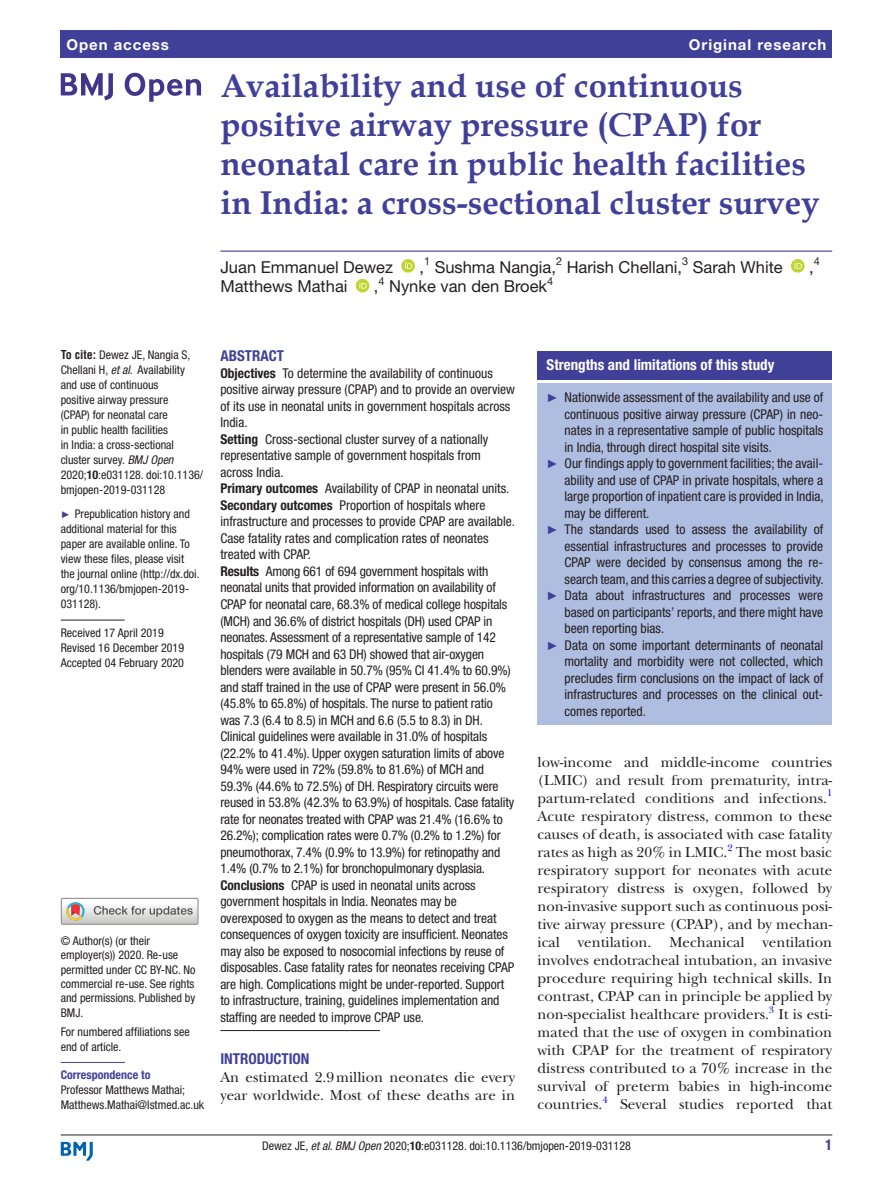
<style>
.page{position:relative;width:893px;height:1191px;background:#fff}
.page>*{position:absolute;margin:0;border:0;box-sizing:border-box;transform-origin:0 0}
.t1{font:700 33px/39px "Book Antiqua";color:#414099}
.t2{font:16.5px "Helvetica Neue LT Std";color:#231f20}
.t3{font:15px/18px "New Baskerville";color:#231f20;text-align:justify}
.t4{font:700 condensed 15px "Helvetica Neue LT Std";color:#fff}
.t5{font:700 15px "Helvetica Neue LT Std";letter-spacing:.065em;color:#fff}
.t6{font:700 condensed 15px "Helvetica Neue LT Std";color:#414099}
.t7{font:condensed 13.5px/16.5px "Helvetica Neue LT Std";color:#231f20}
.t8{font:condensed 12px/15px "Helvetica Neue LT Std";color:#231f20}
.t9{font:700 condensed 12px "Helvetica Neue LT Std";color:#414099}
.t10{font:10.95px "Helvetica Neue LT Std";color:#231f20}
.t11{font:9.9px "New Baskerville";color:#00f}
.s1{font-family:"Helvetica LT Std";font-weight:700}
.s2{font-style:italic}
.s3{font-weight:700}
.s4{font-family:"Arial";font-stretch:normal;font-size:9.75px;color:#414099}
.s5{font-family:"Arial";font-stretch:normal;font-size:12px;color:#414099}
</style>
<div class="page">
<hr style="left:61px;top:1134px;width:771px;height:1px;background:#231f20">
<svg style="left:61px;top:1141px;width:32px;height:19px"></svg>
<div style="left:61px;top:31px;width:771px;height:27px;background:#414099"></div>
<hr style="left:220px;top:250px;width:612px;height:2px;background:#414099">
<svg style="left:401px;top:259px;width:14px;height:14px"></svg>
<svg style="left:791px;top:259px;width:13px;height:14px"></svg>
<svg style="left:356px;top:279px;width:13px;height:13px"></svg>
<hr style="left:61px;top:619px;width:64px;height:1px;background:#231f20">
<hr style="left:61px;top:1062px;width:64px;height:1px;background:#414099">
<svg style="left:61px;top:73px;width:52px;height:27px"></svg>
<svg style="left:125px;top:73px;width:76px;height:29px"></svg>
<div style="left:61px;top:897px;width:138px;height:27px;border:1px solid #969090"></div>
<svg style="left:61px;top:898px;width:137px;height:26px"></svg>
<hr style="left:220px;top:1030px;width:160px;height:1px;background:#231f20">
<div style="left:538px;top:351px;width:294px;height:28px;background:#414099"></div>
<div style="left:538px;top:383px;width:294px;height:342px;background:#afbde1"></div>
<p class="t5" style="left:66px;top:35px;width:104px">Open access</p>
<p class="t5" style="left:689px;top:35px;width:139px">Original research</p>
<h1 class="t1" style="left:220px;top:66px;width:601px">Availability and use of continuous positive airway pressure (CPAP) for neonatal care in public health facilities in India: a cross-sectional cluster survey</h1>
<p class="t2" style="left:220px;top:257px;width:174px">Juan Emmanuel Dewez</p>
<p class="t2" style="left:419px;top:257px;width:6px">,</p>
<p class="t10" style="left:424px;top:255px;width:8px">1</p>
<p class="t2" style="left:435px;top:257px;width:123px">Sushma Nangia,</p>
<p class="t10" style="left:556px;top:255px;width:8px">2</p>
<p class="t2" style="left:567px;top:257px;width:117px">Harish Chellani,</p>
<p class="t10" style="left:682px;top:255px;width:8px">3</p>
<p class="t2" style="left:693px;top:257px;width:91px">Sarah White</p>
<p class="t10" style="left:814px;top:255px;width:8px">4</p>
<p class="t2" style="left:809px;top:257px;width:6px">,</p>
<p class="t10" style="left:378px;top:274px;width:8px">4</p>
<p class="t2" style="left:389px;top:277px;width:160px">Nynke van den Broek</p>
<p class="t10" style="left:547px;top:274px;width:8px">4</p>
<p class="t2" style="left:220px;top:277px;width:129px">Matthews Mathai</p>
<p class="t2" style="left:374px;top:277px;width:6px">,</p>
<p class="t8" style="left:61px;top:347px;width:144px"><span class="s1">To cite:</span> Dewez JE, Nangia S,<br>Chellani H, <span class="s2">et al</span>. Availability and use of continuous<br>positive airway pressure<br>(CPAP) for neonatal care<br>in public health facilities<br>in India: a cross-sectional cluster survey. <span class="s2">BMJ Open<br></span>2020;<span class="s3">10</span>:e031128. doi:10.1136/ bmjopen-2019-031128</p>
<p class="t8" style="left:61px;top:506px;width:140px"><span class="s4">►</span> Prepublication history and additional material for this paper are available online. To view these files, please visit the journal online (http://dx.doi. org/10.1136/bmjopen-2019-<br>031128).</p>
<p class="t8" style="left:61px;top:625px;width:125px">Received 17 April 2019<br>Revised 16 December 2019<br>Accepted 04 February 2020</p>
<p class="t8" style="left:61px;top:933px;width:136px;line-height:14.4px">© Author(s) (or their employer(s)) 2020. Re-use permitted under CC BY-NC. No commercial re-use. See rights and permissions. Published by<br>BMJ.</p>
<p class="t8" style="left:61px;top:1024px;width:130px">For numbered affiliations see end of article.</p>
<p class="t9" style="left:61px;top:1067px;width:91px">Correspondence to</p>
<p class="t8" style="left:61px;top:1082px;width:145px">Professor Matthews Mathai;<br>Matthews.Mathai@lstmed.ac.uk</p>
<p class="t6" style="left:220px;top:347px;width:65px">Abstract</p>
<p class="t7" style="left:220px;top:365px;width:296px"><span class="s3">Objectives</span> To determine the availability of continuous positive airway pressure (CPAP) and to provide an overview of its use in neonatal units in government hospitals across India.<br><span class="s3">Setting</span> Cross-sectional cluster survey of a nationally representative sample of government hospitals from across India.<br><span class="s3">Primary outcomes</span> Availability of CPAP in neonatal units.<br><span class="s3">Secondary outcomes</span> Proportion of hospitals where infrastructure and processes to provide CPAP are available.<br>Case fatality rates and complication rates of neonates treated with CPAP.<br><span class="s3">Results</span> Among 661 of 694 government hospitals with neonatal units that provided information on availability of CPAP for neonatal care, 68.3% of medical college hospitals (MCH) and 36.6% of district hospitals (DH) used CPAP in neonates. Assessment of a representative sample of 142 hospitals (79 MCH and 63 DH) showed that air-oxygen blenders were available in 50.7% (95% CI 41.4% to 60.9%) and staff trained in the use of CPAP were present in 56.0% (45.8% to 65.8%) of hospitals. The nurse to patient ratio was 7.3 (6.4 to 8.5) in MCH and 6.6 (5.5 to 8.3) in DH.<br>Clinical guidelines were available in 31.0% of hospitals (22.2% to 41.4%). Upper oxygen saturation limits of above 94% were used in 72% (59.8% to 81.6%) of MCH and 59.3% (44.6% to 72.5%) of DH. Respiratory circuits were reused in 53.8% (42.3% to 63.9%) of hospitals. Case fatality rate for neonates treated with CPAP was 21.4% (16.6% to 26.2%); complication rates were 0.7% (0.2% to 1.2%) for pneumothorax, 7.4% (0.9% to 13.9%) for retinopathy and 1.4% (0.7% to 2.1%) for bronchopulmonary dysplasia.<br><span class="s3">Conclusions</span> CPAP is used in neonatal units across government hospitals in India. Neonates may be overexposed to oxygen as the means to detect and treat consequences of oxygen toxicity are insufficient. Neonates may also be exposed to nosocomial infections by reuse of disposables. Case fatality rates for neonates receiving CPAP are high. Complications might be under-reported. Support to infrastructure, training, guidelines implementation and staffing are needed to improve CPAP use.</p>
<p class="t6" style="left:220px;top:1049px;width:91px">Introduction</p>
<p class="t3" style="left:220px;top:1068px;width:296px">An estimated 2.9million neonates die every year worldwide. Most of these deaths are in</p>
<p class="t4" style="left:547px;top:356px;width:229px">Strengths and limitations of this study</p>
<p class="t7" style="left:547px;top:389px;width:278px"><span class="s5">►</span> Nationwide assessment of the availability and use of</p>
<p class="t7" style="left:565px;top:405px;width:260px">continuous positive airway pressure (CPAP) in neo-</p>
<p class="t7" style="left:565px;top:422px;width:260px">nates in a representative sample of public hospitals</p>
<p class="t7" style="left:565px;top:438px;width:209px">in India, through direct hospital site visits.</p>
<p class="t7" style="left:547px;top:455px;width:278px"><span class="s5">►</span> Our findings apply to government facilities; the avail-</p>
<p class="t7" style="left:565px;top:471px;width:260px">ability and use of CPAP in private hospitals, where a</p>
<p class="t7" style="left:565px;top:488px;width:261px">large proportion of inpatient care is provided in India,</p>
<p class="t7" style="left:565px;top:504px;width:86px">may be different.</p>
<p class="t7" style="left:547px;top:521px;width:278px"><span class="s5">►</span> The standards used to assess the availability of</p>
<p class="t7" style="left:565px;top:537px;width:260px">essential infrastructures and processes to provide</p>
<p class="t7" style="left:565px;top:554px;width:260px">CPAP were decided by consensus among the re-</p>
<p class="t7" style="left:565px;top:570px;width:261px">search team, and this carries a degree of subjectivity.</p>
<p class="t7" style="left:547px;top:587px;width:278px"><span class="s5">►</span> Data about infrastructures and processes were</p>
<p class="t7" style="left:565px;top:603px;width:260px">based on participants’ reports, and there might have</p>
<p class="t7" style="left:565px;top:620px;width:101px">been reporting bias.</p>
<p class="t7" style="left:547px;top:636px;width:278px"><span class="s5">►</span> Data on some important determinants of neonatal</p>
<p class="t7" style="left:565px;top:653px;width:260px">mortality and morbidity were not collected, which</p>
<p class="t7" style="left:565px;top:669px;width:260px">precludes firm conclusions on the impact of lack of</p>
<p class="t7" style="left:565px;top:686px;width:260px">infrastructures and processes on the clinical out-</p>
<p class="t7" style="left:565px;top:702px;width:83px">comes reported.</p>
<p class="t3" style="left:538px;top:753px;width:296px">low-income and middle-income countries (LMIC) and result from prematurity, intra&shy;partum-related conditions and infections.</p>
<p class="t11" style="left:827px;top:787px;width:7px">1</p>
<p class="t3" style="left:538px;top:807px;width:296px">Acute respiratory distress, common to these causes of death, is associated with case fatality rates as high as 20% in LMIC.</p>
<p class="t11" style="left:727px;top:841px;width:7px">2</p>
<p class="t3" style="left:538px;top:843px;width:296px;text-indent:198px">The most basic respiratory support for neonates with acute respiratory distress is oxygen, followed by non-invasive support such as continuous posi&shy;tive airway pressure (CPAP), and by mechan&shy;ical ventilation. Mechanical ventilation involves endotracheal intubation, an invasive procedure requiring high technical skills. In contrast, CPAP can in principle be applied by non-specialist healthcare providers.<sup>3</sup> It is esti&shy;mated that the use of oxygen in combination with CPAP for the treatment of respiratory distress contributed to a 70% increase in the survival of preterm babies in high-income countries.</p>
<p class="t11" style="left:602px;top:1093px;width:7px">4</p>
<p class="t3" style="left:620px;top:1095px;width:214px">Several studies reported that</p>
<p class="t8" style="left:262px;top:1137px;width:370px">Dewez JE, <span class="s2">et al</span>. <span class="s2">BMJ Open</span> 2020;<span class="s3">10</span>:e031128. doi:10.1136/bmjopen-2019-031128</p>
<p class="t6" style="left:825px;top:1135px;width:9px">1</p>
</div>
